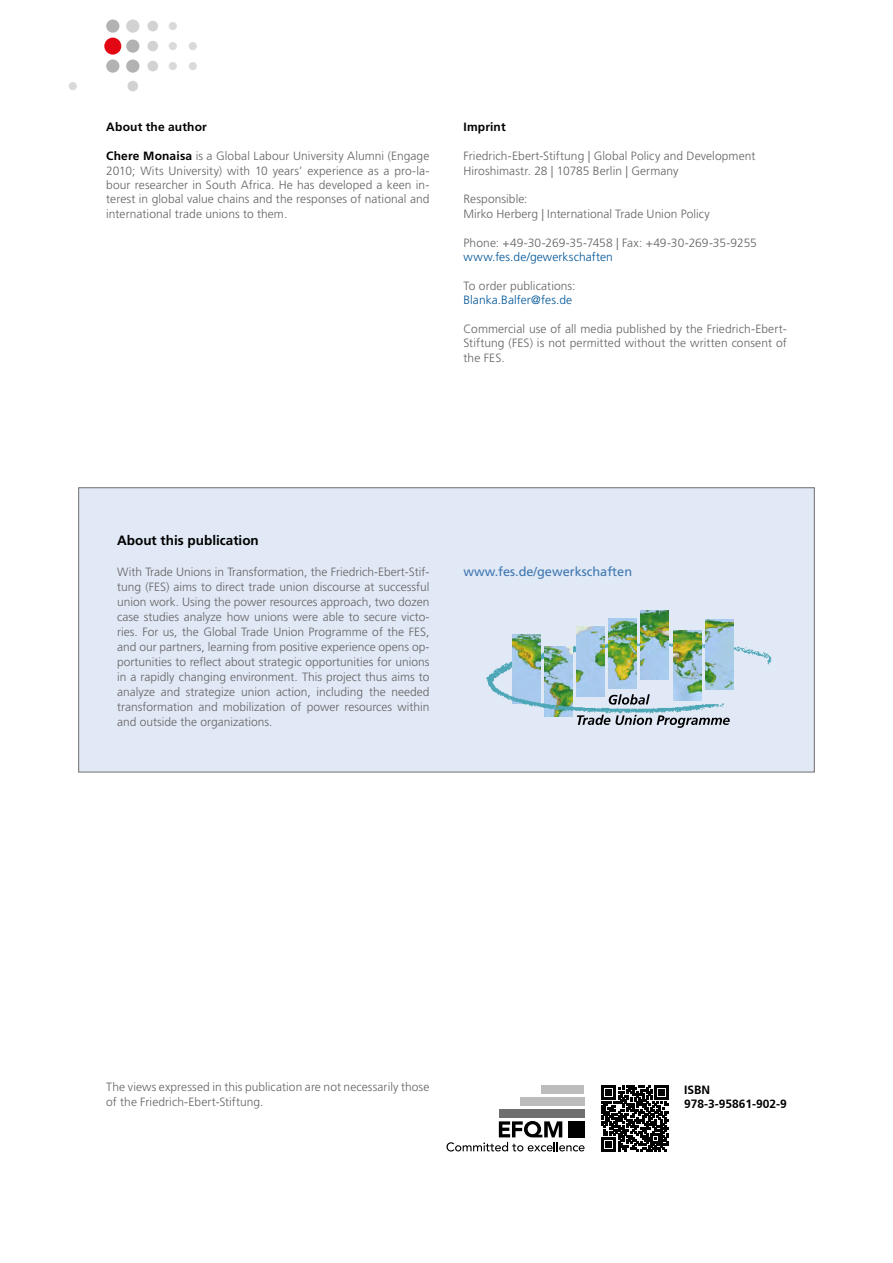
<style>
.page{position:relative;width:893px;height:1263px;background:#fff}
.page>*{position:absolute;margin:0;border:0;box-sizing:border-box;transform-origin:0 0}
.t1{font:700 13.5px "Frutiger LT Std";color:#000}
.t2{font:12.75px "Frutiger LT Std";color:#3e76b0}
.t3{font:300 12px/15px "Frutiger LT Std";letter-spacing:.005em;color:#646363;text-align:justify}
.t4{font:300 12px "Frutiger LT Std";letter-spacing:.005em;color:#005597}
.t5{font:700 12px "Frutiger LT Std";letter-spacing:.015em;color:#000}
.t6{font:700 12px/14.4px "Frutiger CE";color:#000}
.s1{font-weight:700;color:#000}
</style>
<div class="page">
<div style="left:104px;top:38px;width:17px;height:17px;background:#e30613;border-radius:50%"></div>
<div style="left:69px;top:82px;width:8px;height:8px;background:#dadada;border-radius:50%"></div>
<div style="left:127px;top:81px;width:11px;height:10px;background:#d2d2d2;border-radius:50%"></div>
<div style="left:169px;top:22px;width:8px;height:8px;background:#dadada;border-radius:50%"></div>
<div style="left:147px;top:21px;width:11px;height:10px;background:#d2d2d2;border-radius:50%"></div>
<div style="left:189px;top:42px;width:8px;height:8px;background:#dadada;border-radius:50%"></div>
<div style="left:169px;top:42px;width:8px;height:8px;background:#dadada;border-radius:50%"></div>
<div style="left:147px;top:41px;width:11px;height:10px;background:#d2d2d2;border-radius:50%"></div>
<div style="left:189px;top:62px;width:8px;height:8px;background:#dadada;border-radius:50%"></div>
<div style="left:169px;top:62px;width:8px;height:8px;background:#dadada;border-radius:50%"></div>
<div style="left:147px;top:61px;width:11px;height:10px;background:#d2d2d2;border-radius:50%"></div>
<div style="left:126px;top:20px;width:13px;height:13px;background:#d2d2d2;border-radius:50%"></div>
<div style="left:106px;top:20px;width:13px;height:13px;background:#b3b2b2;border-radius:50%"></div>
<div style="left:126px;top:39px;width:13px;height:14px;background:#b3b2b2;border-radius:50%"></div>
<div style="left:126px;top:59px;width:13px;height:14px;background:#b3b2b2;border-radius:50%"></div>
<div style="left:106px;top:59px;width:13px;height:14px;background:#b3b2b2;border-radius:50%"></div>
<svg style="left:446px;top:1121px;width:139px;height:30px"></svg>
<div style="left:568px;top:1121px;width:16px;height:16px;background:#000"></div>
<div style="left:499px;top:1109px;width:85px;height:8px;background:#706f6f"></div>
<div style="left:520px;top:1097px;width:64px;height:8px;background:#bcbcbc"></div>
<div style="left:542px;top:1085px;width:42px;height:8px;background:#bcbcbc"></div>
<svg style="left:602px;top:1085px;width:67px;height:67px"></svg>
<div style="left:79px;top:488px;width:735px;height:284px;background:#e1e9f6"></div>
<img style="left:488px;top:624px;width:284px;height:53px">
<img style="left:705px;top:619px;width:28px;height:58px">
<img style="left:673px;top:630px;width:28px;height:47px">
<img style="left:641px;top:610px;width:28px;height:67px">
<img style="left:609px;top:619px;width:28px;height:58px">
<img style="left:577px;top:627px;width:28px;height:50px">
<img style="left:544px;top:646px;width:28px;height:31px">
<img style="left:512px;top:634px;width:28px;height:43px">
<img style="left:486px;top:677px;width:248px;height:40px">
<svg style="left:609px;top:694px;width:41px;height:11px"></svg>
<svg style="left:577px;top:715px;width:153px;height:13px"></svg>
<p class="t5" style="left:106px;top:120px;width:102px">About the author</p>
<p class="t3" style="left:106px;top:149px;width:325px;line-height:14.4px"><span class="s1">Chere Monaisa</span> is a Global Labour University Alumni (Engage 2010; Wits University) with 10 years’ experience as a pro-la&shy;bour researcher in South Africa. He has developed a keen in&shy;terest in global value chains and the responses of national and international trade unions to them.</p>
<p class="t5" style="left:463px;top:120px;width:44px">Imprint</p>
<p class="t3" style="left:463px;top:149px;width:293px;line-height:14.4px">Friedrich-Ebert-Stiftung | Global Policy and Development<br>Hiroshimastr. 28 | 10785 Berlin | Germany</p>
<p class="t3" style="left:463px;top:192px;width:248px;line-height:14.4px">Responsible:<br>Mirko Herberg | International Trade Union Policy</p>
<p class="t3" style="left:463px;top:235px;width:295px">Phone: +49-30-269-35-7458 | Fax: +49-30-269-35-9255</p>
<p class="t4" style="left:463px;top:250px;width:151px">www.fes.de/gewerkschaften</p>
<p class="t3" style="left:463px;top:278px;width:114px">To order publications:</p>
<p class="t4" style="left:463px;top:293px;width:110px">Blanka.Balfer@fes.de</p>
<p class="t3" style="left:463px;top:322px;width:325px;line-height:14.4px">Commercial use of all media published by the Friedrich-Ebert-Stiftung (FES) is not permitted without the written consent of the FES.</p>
<p class="t1" style="left:117px;top:532px;width:143px">About this publication</p>
<p class="t3" style="left:117px;top:565px;width:314px">With Trade Unions in Transformation, the Friedrich-Ebert-Stif&shy;tung (FES) aims to direct trade union discourse at successful union work. Using the power resources approach, two dozen case studies analyze how unions were able to secure victo&shy;ries. For us, the Global Trade Union Programme of the FES, and our partners, learning from positive experience opens op&shy;portunities to reflect about strategic opportunities for unions in a rapidly changing environment. This project thus aims to analyze and strategize union action, including the needed transformation and mobilization of power resources within and outside the organizations.</p>
<p class="t2" style="left:463px;top:564px;width:170px">www.fes.de/gewerkschaften</p>
<p class="t3" style="left:106px;top:1080px;width:325px;line-height:14.4px">The views expressed in this publication are not necessarily those of the Friedrich-Ebert-Stiftung.</p>
<p class="t6" style="left:684px;top:1082px;width:104px">ISBN<br>978-3-95861-902-9</p>
</div>
